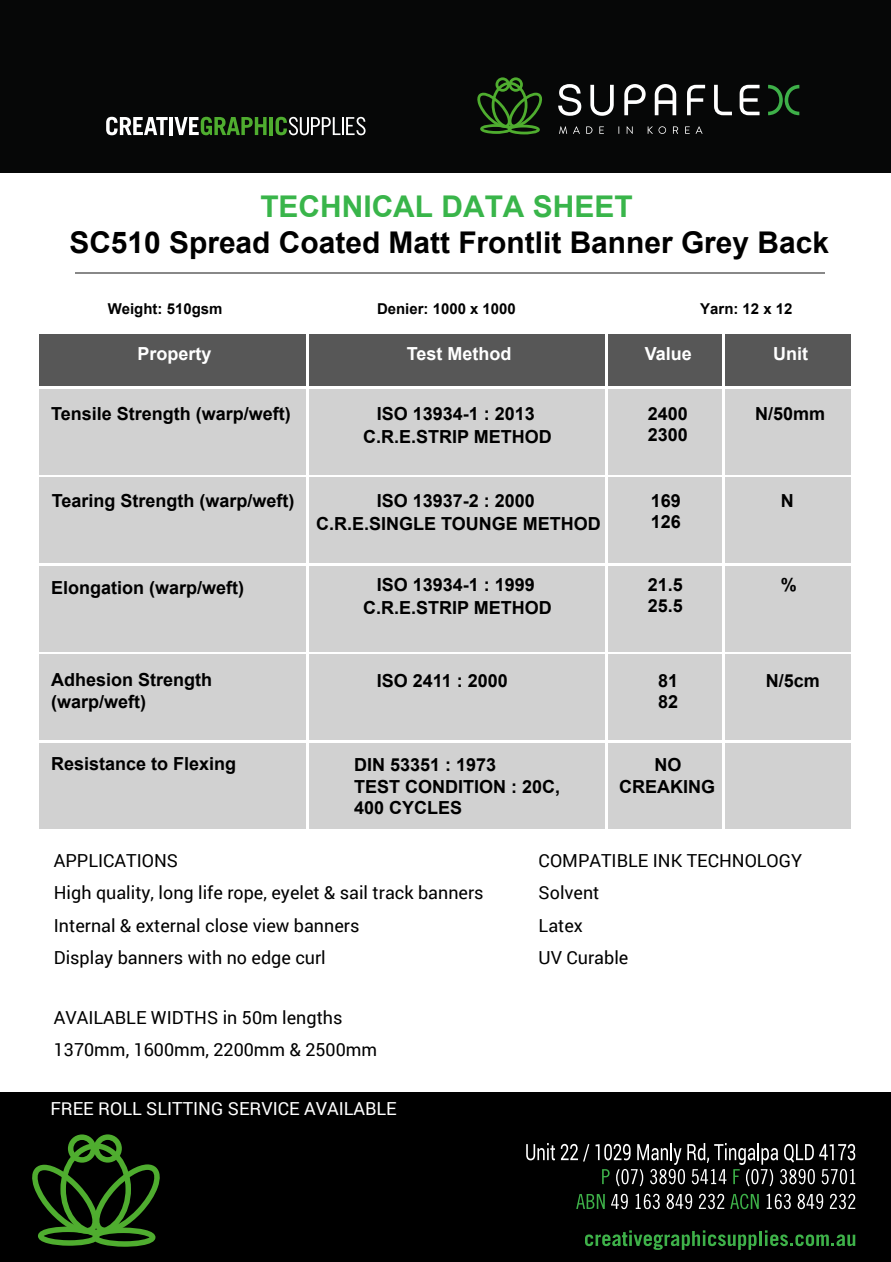
<style>
.page{position:relative;width:891px;height:1262px;background:#fff}
.page>*{position:absolute;margin:0;border:0;box-sizing:border-box;transform-origin:0 0}
.t1{font:700 29.85px "Arial";color:#000}
.t2{font:700 29.85px "Arial";color:#39b54a}
.t3{font:700 18px/21.6px "Arial";color:#000}
.t4{font:18px/32.5px "Roboto";color:#000}
.t5{font:18px "Roboto";color:#fff}
.t6{font:700 18px "Arial";color:#fff}
.t7{font:700 15px "Arial";color:#000}
</style>
<div class="page">
<hr style="left:76px;top:272px;width:749px;height:1px;background:#888">
<div style="left:39px;top:335px;width:812px;height:51px;background:#575757"></div>
<div style="left:39px;top:389px;width:812px;height:85px;background:#d1d1d1"></div>
<div style="left:39px;top:477px;width:812px;height:86px;background:#d1d1d1"></div>
<div style="left:39px;top:566px;width:812px;height:85px;background:#d1d1d1"></div>
<div style="left:39px;top:654px;width:812px;height:86px;background:#d1d1d1"></div>
<div style="left:39px;top:743px;width:812px;height:86px;background:#d1d1d1"></div>
<hr style="left:306px;top:335px;width:3px;height:494px;background:#fff">
<hr style="left:605px;top:335px;width:3px;height:494px;background:#fff">
<hr style="left:722px;top:335px;width:3px;height:494px;background:#fff">
<div style="left:0;top:0;width:891px;height:172px;background:#060707"></div>
<svg style="left:106px;top:117px;width:62px;height:18px"></svg>
<hr style="left:169px;top:117px;width:4px;height:18px;background:#fff">
<svg style="left:175px;top:117px;width:92px;height:18px"></svg>
<hr style="left:270px;top:117px;width:3px;height:18px;background:#4fad2f">
<svg style="left:276px;top:117px;width:90px;height:18px"></svg>
<div style="left:0;top:1092px;width:891px;height:170px;background:#000"></div>
<svg style="left:576px;top:1194px;width:29px;height:14px"></svg>
<svg style="left:611px;top:1193px;width:17px;height:16px"></svg>
<svg style="left:636px;top:1193px;width:24px;height:16px"></svg>
<svg style="left:667px;top:1193px;width:25px;height:16px"></svg>
<svg style="left:699px;top:1193px;width:25px;height:16px"></svg>
<svg style="left:730px;top:1193px;width:29px;height:16px"></svg>
<svg style="left:767px;top:1193px;width:24px;height:16px"></svg>
<svg style="left:798px;top:1193px;width:25px;height:16px"></svg>
<svg style="left:830px;top:1193px;width:25px;height:16px"></svg>
<svg style="left:585px;top:1230px;width:172px;height:19px"></svg>
<hr style="left:759px;top:1231px;width:3px;height:14px;background:#3eb149">
<svg style="left:765px;top:1230px;width:90px;height:16px"></svg>
<svg style="left:32px;top:1134px;width:128px;height:112px"></svg>
<svg style="left:526px;top:1143px;width:29px;height:17px"></svg>
<svg style="left:561px;top:1143px;width:28px;height:18px"></svg>
<svg style="left:596px;top:1143px;width:259px;height:43px"></svg>
<svg style="left:559px;top:126px;width:8px;height:8px"></svg>
<svg style="left:573px;top:126px;width:7px;height:8px"></svg>
<svg style="left:586px;top:126px;width:6px;height:8px"></svg>
<svg style="left:599px;top:126px;width:5px;height:8px"></svg>
<svg style="left:627px;top:126px;width:6px;height:8px"></svg>
<svg style="left:648px;top:126px;width:5px;height:8px"></svg>
<svg style="left:659px;top:126px;width:7px;height:8px"></svg>
<svg style="left:673px;top:126px;width:5px;height:8px"></svg>
<svg style="left:685px;top:126px;width:5px;height:8px"></svg>
<svg style="left:696px;top:126px;width:7px;height:8px"></svg>
<svg style="left:558px;top:84px;width:23px;height:32px"></svg>
<svg style="left:590px;top:85px;width:24px;height:31px"></svg>
<svg style="left:624px;top:84px;width:22px;height:31px"></svg>
<svg style="left:655px;top:84px;width:21px;height:31px"></svg>
<svg style="left:687px;top:85px;width:18px;height:30px"></svg>
<svg style="left:714px;top:85px;width:18px;height:30px"></svg>
<svg style="left:740px;top:85px;width:20px;height:30px"></svg>
<svg style="left:477px;top:77px;width:66px;height:57px"></svg>
<svg style="left:768px;top:85px;width:31px;height:30px"></svg>
<h1 class="t2" style="left:260px;top:186px;width:374px">TECHNICAL DATA SHEET</h1>
<h1 class="t1" style="left:69px;top:222px;width:761px">SC510 Spread Coated Matt Frontlit Banner Grey Back</h1>
<p class="t7" style="left:108px;top:298px;width:116px">Weight: 510gsm</p>
<p class="t7" style="left:377px;top:298px;width:140px">Denier: 1000 x 1000</p>
<p class="t7" style="left:700px;top:298px;width:94px">Yarn: 12 x 12</p>
<p class="t6" style="left:138px;top:341px;width:76px">Property</p>
<p class="t6" style="left:407px;top:341px;width:106px">Test Method</p>
<p class="t6" style="left:645px;top:341px;width:49px">Value</p>
<p class="t6" style="left:773px;top:341px;width:36px">Unit</p>
<p class="t3" style="left:51px;top:403px;width:241px">Tensile Strength (warp/weft)</p>
<p class="t3" style="left:377px;top:403px;width:160px">ISO 13934-1 : 2013</p>
<p class="t3" style="left:648px;top:403px;width:42px">2400</p>
<p class="t3" style="left:755px;top:403px;width:72px">N/50mm</p>
<p class="t3" style="left:363px;top:426px;width:190px">C.R.E.STRIP METHOD</p>
<p class="t3" style="left:648px;top:424px;width:42px">2300</p>
<p class="t3" style="left:52px;top:490px;width:244px">Tearing Strength (warp/weft)</p>
<p class="t3" style="left:377px;top:490px;width:160px">ISO 13937-2 : 2000</p>
<p class="t3" style="left:651px;top:490px;width:32px">169</p>
<p class="t3" style="left:781px;top:490px;width:14px">N</p>
<p class="t3" style="left:316px;top:513px;width:286px">C.R.E.SINGLE TOUNGE METHOD</p>
<p class="t3" style="left:651px;top:511px;width:32px">126</p>
<p class="t3" style="left:51px;top:577px;width:195px">Elongation (warp/weft)</p>
<p class="t3" style="left:377px;top:574px;width:160px">ISO 13934-1 : 1999</p>
<p class="t3" style="left:648px;top:574px;width:37px">21.5</p>
<p class="t3" style="left:781px;top:574px;width:18px">%</p>
<p class="t3" style="left:363px;top:597px;width:190px">C.R.E.STRIP METHOD</p>
<p class="t3" style="left:648px;top:595px;width:37px">25.5</p>
<p class="t3" style="left:51px;top:669px;width:163px">Adhesion Strength (warp/weft)</p>
<p class="t3" style="left:377px;top:670px;width:133px">ISO 2411 : 2000</p>
<p class="t3" style="left:658px;top:670px;width:22px;line-height:21.1px">81<br>82</p>
<p class="t3" style="left:766px;top:670px;width:56px">N/5cm</p>
<p class="t3" style="left:51px;top:753px;width:187px">Resistance to Flexing</p>
<p class="t3" style="left:619px;top:754px;width:97px;text-align:center">NO<br>CREAKING</p>
<p class="t3" style="left:354px;top:754px;width:208px">DIN 53351 : 1973<br>TEST CONDITION : 20C,<br>400 CYCLES</p>
<p class="t4" style="left:54px;top:843px;width:126px">APPLICATIONS</p>
<p class="t4" style="left:539px;top:843px;width:265px">COMPATIBLE INK TECHNOLOGY</p>
<p class="t4" style="left:54px;top:876px;width:431px">High quality, long life rope, eyelet &amp; sail track banners</p>
<p class="t4" style="left:539px;top:876px;width:62px">Solvent</p>
<p class="t4" style="left:54px;top:908px;width:307px">Internal &amp; external close view banners</p>
<p class="t4" style="left:539px;top:908px;width:46px">Latex</p>
<p class="t4" style="left:54px;top:941px;width:273px">Display banners with no edge curl</p>
<p class="t4" style="left:539px;top:941px;width:91px">UV Curable</p>
<p class="t4" style="left:54px;top:1000px;width:325px">AVAILABLE WIDTHS in 50m lengths<br>1370mm, 1600mm, 2200mm &amp; 2500mm</p>
<p class="t5" style="left:50px;top:1095px;width:348px">FREE ROLL SLITTING SERVICE AVAILABLE</p>
</div>
